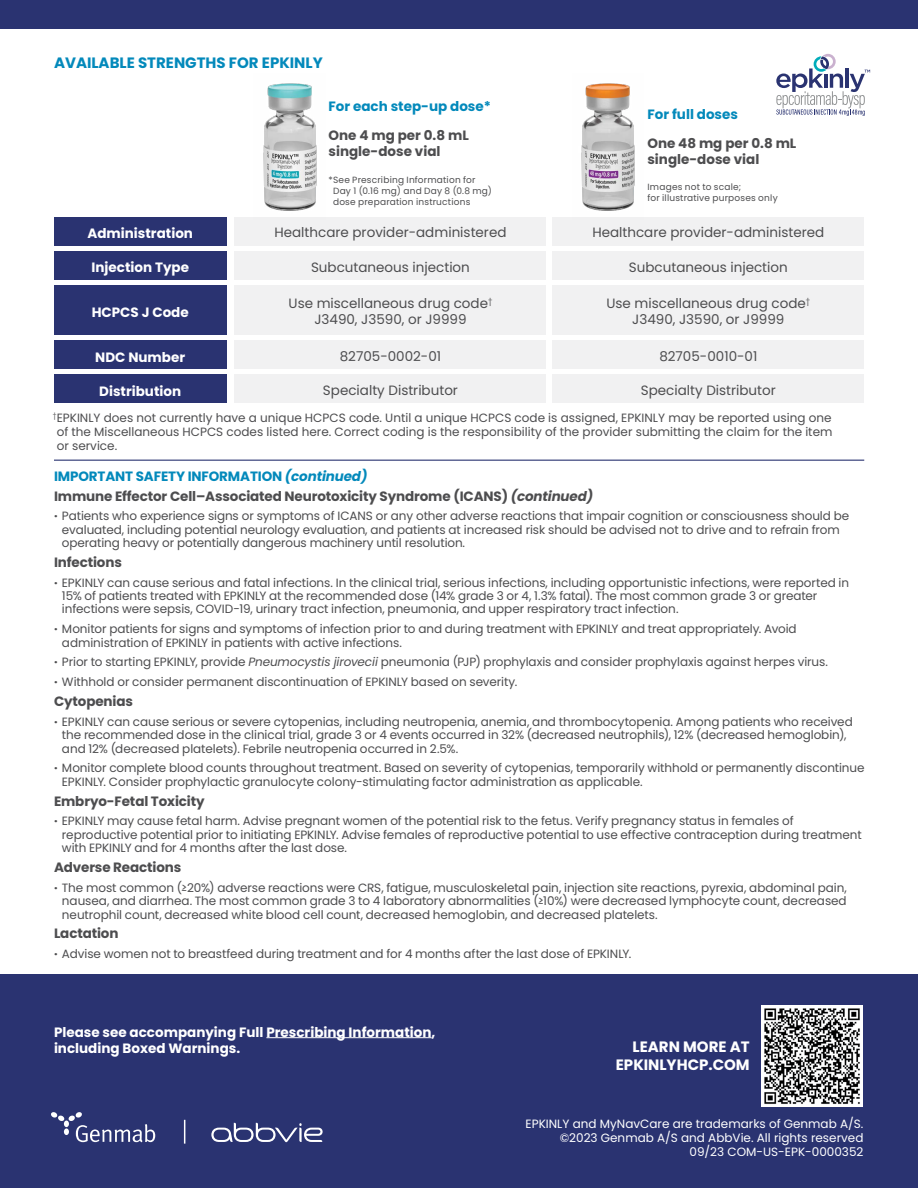
<style>
.page{position:relative;width:918px;height:1188px;background:#fff}
.page>*{position:absolute;margin:0;border:0;box-sizing:border-box;transform-origin:0 0}
.t1{font:700 15px "Poppins";color:#0389bb}
.t2{font:700 15px/18px "Poppins";color:#fff;text-align:right}
.t3{font:13.5px/16.2px "Poppins";color:#4d4d4f;text-align:center}
.t4{font:700 13.5px/16.2px "Poppins";letter-spacing:-.01em;color:#4d4d4f}
.t5{font:700 13.5px/16.2px "Poppins";color:#fff}
.t6{font:700 13.5px "Poppins";color:#0389bb}
.t7{font:12px/13.4px "Poppins";letter-spacing:-.005em;color:#4d4d4f}
.t8{font:12px/14.4px "Poppins";color:#fff;text-align:right}
.t9{font:9px/10.8px "Poppins";letter-spacing:.025em;color:#4d4d4f}
.s1{color:#0389bb}
.s2{font-style:italic;color:#0389bb}
.s3{font-style:italic}
.s4{font-weight:700}
</style>
<div class="page">
<div style="left:0;top:0;width:918px;height:28px;background:#2a3371"></div>
<div style="left:0;top:974px;width:918px;height:214px;background:#2a3371"></div>
<div style="left:54px;top:217px;width:172px;height:28px;background:#2a3371"></div>
<div style="left:54px;top:285px;width:172px;height:50px;background:#2a3371"></div>
<div style="left:54px;top:251px;width:172px;height:28px;background:#2a3371"></div>
<div style="left:54px;top:341px;width:172px;height:28px;background:#2a3371"></div>
<div style="left:54px;top:375px;width:172px;height:28px;background:#2a3371"></div>
<div style="left:235px;top:217px;width:311px;height:28px;background:#f1f1f2"></div>
<div style="left:235px;top:285px;width:311px;height:50px;background:#f1f1f2"></div>
<div style="left:235px;top:251px;width:311px;height:28px;background:#f1f1f2"></div>
<div style="left:235px;top:341px;width:311px;height:28px;background:#f1f1f2"></div>
<div style="left:235px;top:375px;width:311px;height:28px;background:#f1f1f2"></div>
<div style="left:552px;top:217px;width:312px;height:28px;background:#f1f1f2"></div>
<div style="left:552px;top:285px;width:312px;height:50px;background:#f1f1f2"></div>
<div style="left:552px;top:251px;width:312px;height:28px;background:#f1f1f2"></div>
<div style="left:552px;top:341px;width:312px;height:28px;background:#f1f1f2"></div>
<div style="left:552px;top:375px;width:312px;height:28px;background:#f1f1f2"></div>
<hr style="left:266px;top:1037px;width:166px;height:1px;background:#fff">
<hr style="left:54px;top:460px;width:810px;height:1px;background:#2a3371">
<svg style="left:211px;top:1123px;width:112px;height:19px"></svg>
<svg style="left:184px;top:1120px;width:1px;height:24px"></svg>
<svg style="left:51px;top:1112px;width:104px;height:30px"></svg>
<svg style="left:776px;top:54px;width:94px;height:62px"></svg>
<img style="left:762px;top:1005px;width:101px;height:101px">
<img style="left:263px;top:83px;width:54px;height:128px">
<img style="left:581px;top:83px;width:54px;height:128px">
<p class="t1" style="left:54px;top:54px;width:270px">AVAILABLE STRENGTHS FOR EPKINLY</p>
<p class="t6" style="left:329px;top:99px;width:164px">For each step-up dose*</p>
<p class="t6" style="left:647px;top:106px;width:92px">For full doses</p>
<p class="t4" style="left:647px;top:135px;width:151px">One 48 mg per 0.8 mL single-dose vial</p>
<p class="t4" style="left:329px;top:127px;width:142px">One 4 mg per 0.8 mL single-dose vial</p>
<p class="t9" style="left:333px;top:174px;width:161px;text-indent:-5px">*See Prescribing Information for<br>Day 1 (0.16 mg) and Day 8 (0.8 mg) dose preparation instructions</p>
<p class="t9" style="left:647px;top:182px;width:132px">Images not to scale;<br>for illustrative purposes only</p>
<p class="t5" style="left:87px;top:226px;width:107px">Administration</p>
<p class="t3" style="left:274px;top:225px;width:234px">Healthcare provider-administered</p>
<p class="t3" style="left:592px;top:225px;width:234px">Healthcare provider-administered</p>
<p class="t5" style="left:91px;top:260px;width:99px">Injection Type</p>
<p class="t3" style="left:311px;top:259px;width:160px">Subcutaneous injection</p>
<p class="t3" style="left:629px;top:259px;width:160px">Subcutaneous injection</p>
<p class="t5" style="left:92px;top:304px;width:99px">HCPCS J Code</p>
<p class="t3" style="left:289px;top:295px;width:205px">Use miscellaneous drug code<sup>†<br></sup>J3490, J3590, or J9999</p>
<p class="t3" style="left:606px;top:295px;width:205px">Use miscellaneous drug code<sup>†<br></sup>J3490, J3590, or J9999</p>
<p class="t5" style="left:95px;top:349px;width:91px">NDC Number</p>
<p class="t5" style="left:99px;top:383px;width:83px">Distribution</p>
<p class="t3" style="left:340px;top:348px;width:103px">82705-0002-01</p>
<p class="t3" style="left:323px;top:382px;width:137px">Specialty Distributor</p>
<p class="t3" style="left:659px;top:348px;width:100px">82705-0010-01</p>
<p class="t3" style="left:641px;top:382px;width:137px">Specialty Distributor</p>
<p class="t7" style="left:57px;top:410px;width:777px;line-height:14.4px;text-align:justify;text-indent:-4px"><sup>†</sup>EPKINLY does not currently have a unique HCPCS code. Until a unique HCPCS code is assigned, EPKINLY may be reported using one of the Miscellaneous HCPCS codes listed here. Correct coding is the responsibility of the provider submitting the claim for the item or service.</p>
<p class="t4" style="left:54px;top:466px;width:541px;line-height:19.8px"><span class="s1">IMPORTANT SAFETY INFORMATION</span> <span class="s2">(continued)<br></span>Immune Effector Cell–Associated Neurotoxicity Syndrome (ICANS) <span class="s3">(continued)</span></p>
<p class="t7" style="left:62px;top:510px;width:789px;text-indent:-8px"><span class="s4">·</span> Patients who experience signs or symptoms of ICANS or any other adverse reactions that impair cognition or consciousness should be evaluated, including potential neurology evaluation, and patients at increased risk should be advised not to drive and to refrain from operating heavy or potentially dangerous machinery until resolution.</p>
<p class="t4" style="left:54px;top:554px;width:69px">Infections</p>
<p class="t7" style="left:62px;top:576px;width:789px;text-indent:-8px"><span class="s4">·</span> EPKINLY can cause serious and fatal infections. In the clinical trial, serious infections, including opportunistic infections, were reported in<br>15% of patients treated with EPKINLY at the recommended dose (14% grade 3 or 4, 1.3% fatal). The most common grade 3 or greater infections were sepsis, COVID-19, urinary tract infection, pneumonia, and upper respiratory tract infection.</p>
<p class="t7" style="left:62px;top:622px;width:736px;text-indent:-8px"><span class="s4">·</span> Monitor patients for signs and symptoms of infection prior to and during treatment with EPKINLY and treat appropriately. Avoid administration of EPKINLY in patients with active infections.</p>
<p class="t7" style="left:54px;top:652px;width:776px;line-height:19.8px"><span class="s4">·</span> Prior to starting EPKINLY, provide <span class="s3">Pneumocystis jirovecii</span> pneumonia (PJP) prophylaxis and consider prophylaxis against herpes virus. <span class="s4">·</span> Withhold or consider permanent discontinuation of EPKINLY based on severity.</p>
<p class="t4" style="left:54px;top:693px;width:80px">Cytopenias</p>
<p class="t7" style="left:62px;top:715px;width:792px;text-indent:-8px"><span class="s4">·</span> EPKINLY can cause serious or severe cytopenias, including neutropenia, anemia, and thrombocytopenia. Among patients who received the recommended dose in the clinical trial, grade 3 or 4 events occurred in 32% (decreased neutrophils), 12% (decreased hemoglobin), and 12% (decreased platelets). Febrile neutropenia occurred in 2.5%.</p>
<p class="t7" style="left:62px;top:762px;width:804px;text-indent:-8px"><span class="s4">·</span> Monitor complete blood counts throughout treatment. Based on severity of cytopenias, temporarily withhold or permanently discontinue<br>EPKINLY. Consider prophylactic granulocyte colony-stimulating factor administration as applicable.</p>
<p class="t4" style="left:54px;top:793px;width:152px">Embryo-Fetal Toxicity</p>
<p class="t7" style="left:62px;top:815px;width:801px;text-indent:-8px"><span class="s4">·</span> EPKINLY may cause fetal harm. Advise pregnant women of the potential risk to the fetus. Verify pregnancy status in females of reproductive potential prior to initiating EPKINLY. Advise females of reproductive potential to use effective contraception during treatment with EPKINLY and for 4 months after the last dose.</p>
<p class="t4" style="left:54px;top:859px;width:129px">Adverse Reactions</p>
<p class="t7" style="left:62px;top:881px;width:786px;text-align:justify;text-indent:-8px"><span class="s4">·</span> The most common (≥20%) adverse reactions were CRS, fatigue, musculoskeletal pain, injection site reactions, pyrexia, abdominal pain, nausea, and diarrhea. The most common grade 3 to 4 laboratory abnormalities (≥10%) were decreased lymphocyte count, decreased neutrophil count, decreased white blood cell count, decreased hemoglobin, and decreased platelets.</p>
<p class="t4" style="left:54px;top:926px;width:66px">Lactation</p>
<p class="t7" style="left:54px;top:947px;width:579px"><span class="s4">·</span> Advise women not to breastfeed during treatment and for 4 months after the last dose of EPKINLY.</p>
<p class="t5" style="left:54px;top:1024px;width:383px">Please see accompanying Full Prescribing Information, including Boxed Warnings.</p>
<p class="t2" style="left:616px;top:1038px;width:135px">LEARN MORE AT<br>EPKINLYHCP.COM</p>
<p class="t8" style="left:526px;top:1116px;width:339px">EPKINLY and MyNavCare are trademarks of Genmab A/S. ©2023 Genmab A/S and AbbVie. All rights reserved<br>09/23 COM-US-EPK-0000352</p>
</div>
